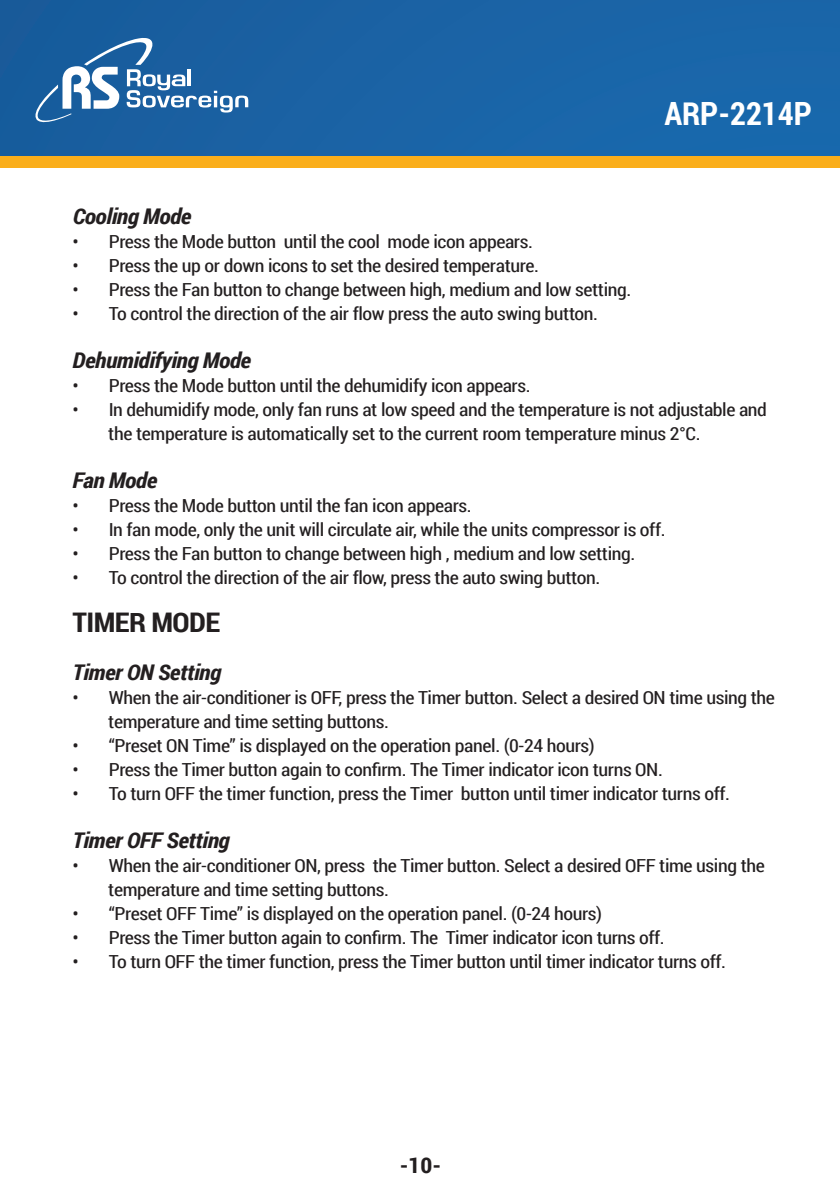
<style>
.page{position:relative;width:840px;height:1191px;background:#fff}
.page>*{position:absolute;margin:0;border:0;box-sizing:border-box;transform-origin:0 0}
.t1{font:700 32px "Roboto Condensed";color:#fff}
.t2{font:700 27px "Roboto Condensed";letter-spacing:-.02em;color:#231f20;scale:1.11 1}
.t3{font:italic 700 21.6px "Roboto Condensed";letter-spacing:-.02em;color:#231f20;scale:1.11 1}
.t4{font:700 21.6px "Roboto Condensed";color:#231f20;scale:1.11 1}
.t5{font:18px/24px "Roboto Condensed";letter-spacing:-.02em;color:#231f20;scale:1.11 1}
</style>
<div class="page">
<div style="left:0;top:0;width:839px;height:161px;background:#1a64a6"></div>
<div style="left:0;top:156px;width:839px;height:12px;background:#faae1b"></div>
<svg style="left:28px;top:35px;width:220px;height:88px"></svg>
<h1 class="t1" style="left:664px;top:91px;width:149px">ARP-2214P</h1>
<p class="t3" style="left:73px;top:201px;width:109px">Cooling Mode</p>
<p class="t5" style="left:73px;top:229px;width:416px">• Press the Mode button until the cool mode icon appears.</p>
<p class="t5" style="left:73px;top:253px;width:421px">• Press the up or down icons to set the desired temperature.</p>
<p class="t5" style="left:73px;top:277px;width:504px">• Press the Fan button to change between high, medium and low setting.</p>
<p class="t5" style="left:73px;top:301px;width:474px">• To control the direction of the air flow press the auto swing button.</p>
<p class="t3" style="left:73px;top:345px;width:162px">Dehumidifying Mode</p>
<p class="t5" style="left:73px;top:373px;width:414px">• Press the Mode button until the dehumidify icon appears.</p>
<p class="t5" style="left:108px;top:397px;width:594px;text-indent:-36px">• In dehumidify mode, only fan runs at low speed and the temperature is not adjustable and the temperature is automatically set to the current room temperature minus 2°C.</p>
<p class="t3" style="left:73px;top:465px;width:78px">Fan Mode</p>
<p class="t5" style="left:73px;top:493px;width:361px">• Press the Mode button until the fan icon appears.</p>
<p class="t5" style="left:73px;top:517px;width:535px">• In fan mode, only the unit will circulate air, while the units compressor is off.</p>
<p class="t5" style="left:73px;top:541px;width:508px">• Press the Fan button to change between high , medium and low setting.</p>
<p class="t5" style="left:73px;top:565px;width:476px">• To control the direction of the air flow, press the auto swing button.</p>
<h2 class="t2" style="left:73px;top:603px;width:134px">TIMER MODE</h2>
<p class="t3" style="left:73px;top:657px;width:135px">Timer ON Setting</p>
<p class="t5" style="left:108px;top:685px;width:601px;text-indent:-36px">• When the air-conditioner is OFF, press the Timer button. Select a desired ON time using the temperature and time setting buttons.</p>
<p class="t5" style="left:73px;top:733px;width:471px">• “Preset ON Time” is displayed on the operation panel. (0-24 hours)</p>
<p class="t5" style="left:73px;top:757px;width:533px">• Press the Timer button again to confirm. The Timer indicator icon turns ON.</p>
<p class="t5" style="left:73px;top:781px;width:593px">• To turn OFF the timer function, press the Timer button until timer indicator turns off.</p>
<p class="t3" style="left:73px;top:825px;width:143px">Timer OFF Setting</p>
<p class="t5" style="left:108px;top:853px;width:592px;text-indent:-36px">• When the air-conditioner ON, press the Timer button. Select a desired OFF time using the temperature and time setting buttons.</p>
<p class="t5" style="left:73px;top:901px;width:478px">• “Preset OFF Time” is displayed on the operation panel. (0-24 hours)</p>
<p class="t5" style="left:73px;top:925px;width:534px">• Press the Timer button again to confirm. The Timer indicator icon turns off.</p>
<p class="t5" style="left:73px;top:949px;width:589px">• To turn OFF the timer function, press the Timer button until timer indicator turns off.</p>
<p class="t4" style="left:399px;top:1149px;width:39px">-10-</p>
</div>
